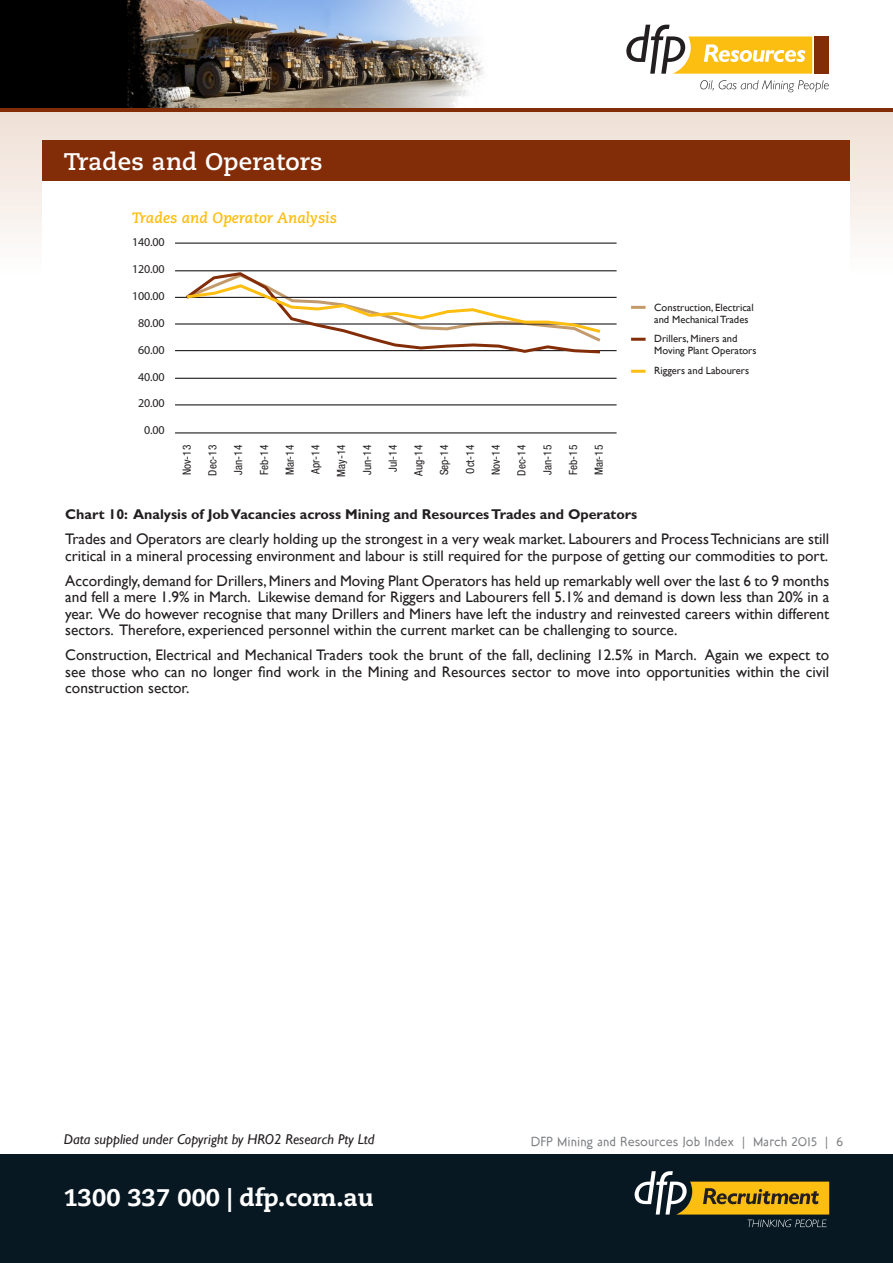
<style>
.page{position:relative;width:893px;height:1263px;background:#fff}
.page>*{position:absolute;margin:0;border:0;box-sizing:border-box;transform-origin:0 0}
.t1{font:800 24px "Caecilia LT Std";color:#fff}
.Article_heading{font:700 24px "Caecilia LT Std";letter-spacing:.01em;color:#fff}
.Body_text{font:15.3px/16.5px "Gill Sans";color:#231f20;text-align:justify}
.t2{font:italic 700 15px "Caecilia LT Std";color:#fdbe12}
.Graph_name_title{font:700 14.25px "Gill Sans";color:#231f20}
.Body_text-2{font:italic 14.25px "Gill Sans";color:#231f20}
.t3{font:13.5px "Gottomat";color:#7c7e81}
.t4{font:12px "Myriad Pro";letter-spacing:-.01em;color:#231f20}
.t5{font:condensed 11.25px "Helvetica Neue LT Std";color:#231f20}
.t6{font:10.5px/12px "Gill Sans";color:#231f20}
</style>
<div class="page">
<div style="left:0;top:1154px;width:893px;height:109px;background:#071822"></div>
<svg style="left:635px;top:1171px;width:194px;height:56px"></svg>
<div style="left:0;top:110px;width:893px;height:344px;background:linear-gradient(to bottom,#f1e5dd,#fff)"></div>
<div style="left:43px;top:141px;width:807px;height:315px;background:#fff"></div>
<div style="left:43px;top:140px;width:807px;height:41px;background:#832d08"></div>
<svg style="left:0;top:107px;width:893px;height:5px;fill:#832d08"></svg>
<img style="left:0;top:0;width:816px;height:107px">
<div style="left:814px;top:36px;width:15px;height:38px;background:#832d08"></div>
<svg style="left:700px;top:80px;width:129px;height:12px"></svg>
<svg style="left:626px;top:25px;width:186px;height:49px"></svg>
<hr style="left:175px;top:243px;width:442px;height:1px;background:#231f20">
<hr style="left:175px;top:270px;width:442px;height:1px;background:#231f20">
<hr style="left:175px;top:297px;width:442px;height:1px;background:#231f20">
<hr style="left:175px;top:323px;width:442px;height:2px;background:#231f20">
<hr style="left:175px;top:350px;width:442px;height:1px;background:#231f20">
<hr style="left:175px;top:378px;width:442px;height:1px;background:#231f20">
<hr style="left:175px;top:404px;width:442px;height:1px;background:#231f20">
<hr style="left:175px;top:432px;width:442px;height:1px;background:#231f20">
<hr style="left:631px;top:306px;width:15px;height:3px;background:#c39a6b">
<hr style="left:631px;top:338px;width:15px;height:3px;background:#832d08">
<hr style="left:631px;top:370px;width:15px;height:3px;background:#fdbe12">
<svg style="left:183px;top:271px;width:421px;height:83px"></svg>
<p class="Article_heading" style="left:64px;top:147px;width:260px">Trades and Operators</p>
<p class="t2" style="left:132px;top:209px;width:206px">Trades and Operator Analysis</p>
<p class="t4" style="left:132px;top:235px;width:34px">140.00</p>
<p class="t4" style="left:132px;top:262px;width:34px">120.00</p>
<p class="t4" style="left:132px;top:288px;width:34px">100.00</p>
<p class="t4" style="left:138px;top:315px;width:28px">80.00</p>
<p class="t4" style="left:138px;top:342px;width:28px">60.00</p>
<p class="t4" style="left:138px;top:369px;width:28px">40.00</p>
<p class="t4" style="left:138px;top:396px;width:28px">20.00</p>
<p class="t4" style="left:144px;top:423px;width:22px">0.00</p>
<p class="t5" style="left:180px;top:475px;width:32px;rotate:-90deg">Nov-13</p>
<p class="t5" style="left:206px;top:475px;width:32px;rotate:-90deg">Dec-13</p>
<p class="t5" style="left:232px;top:475px;width:31px;rotate:-90deg">Jan-14</p>
<p class="t5" style="left:258px;top:474px;width:31px;rotate:-90deg">Feb-14</p>
<p class="t5" style="left:283px;top:475px;width:32px;rotate:-90deg">Mar-14</p>
<p class="t5" style="left:309px;top:473px;width:30px;rotate:-90deg">Apr-14</p>
<p class="t5" style="left:335px;top:477px;width:34px;rotate:-90deg">May-14</p>
<p class="t5" style="left:361px;top:475px;width:31px;rotate:-90deg">Jun-14</p>
<p class="t5" style="left:592px;top:475px;width:32px;rotate:-90deg">Mar-15</p>
<p class="t5" style="left:386px;top:472px;width:29px;rotate:-90deg">Jul-14</p>
<p class="t5" style="left:412px;top:476px;width:32px;rotate:-90deg">Aug-14</p>
<p class="t5" style="left:438px;top:475px;width:32px;rotate:-90deg">Sep-14</p>
<p class="t5" style="left:464px;top:474px;width:30px;rotate:-90deg">Oct-14</p>
<p class="t5" style="left:489px;top:475px;width:32px;rotate:-90deg">Nov-14</p>
<p class="t5" style="left:515px;top:476px;width:32px;rotate:-90deg">Dec-14</p>
<p class="t5" style="left:541px;top:475px;width:31px;rotate:-90deg">Jan-15</p>
<p class="t5" style="left:567px;top:474px;width:31px;rotate:-90deg">Feb-15</p>
<p class="t6" style="left:654px;top:301px;width:101px">Construction, Electrical and Mechanical Trades</p>
<p class="t6" style="left:654px;top:332px;width:104px">Drillers, Miners and<br>Moving Plant Operators</p>
<p class="t6" style="left:654px;top:364px;width:96px">Riggers and Labourers</p>
<p class="Graph_name_title" style="left:65px;top:506px;width:574px">Chart 10: Analysis of Job Vacancies across Mining and Resources Trades and Operators</p>
<p class="Body_text" style="left:65px;top:531px;width:766px">Trades and Operators are clearly holding up the strongest in a very weak market. Labourers and Process Technicians are still critical in a mineral processing environment and labour is still required for the purpose of getting our commodities to port.</p>
<p class="Body_text" style="left:65px;top:573px;width:765px">Accordingly, demand for Drillers, Miners and Moving Plant Operators has held up remarkably well over the last 6 to 9 months and fell a mere 1.9% in March. Likewise demand for Riggers and Labourers fell 5.1% and demand is down less than 20% in a year. We do however recognise that many Drillers and Miners have left the industry and reinvested careers within different sectors. Therefore, experienced personnel within the current market can be challenging to source.</p>
<p class="Body_text" style="left:65px;top:647px;width:765px">Construction, Electrical and Mechanical Traders took the brunt of the fall, declining 12.5% in March. Again we expect to see those who can no longer find work in the Mining and Resources sector to move into opportunities within the civil construction sector.</p>
<p class="Body_text-2" style="left:64px;top:1130px;width:312px">Data supplied under Copyright by HRO2 Research Pty Ltd</p>
<p class="t1" style="left:64px;top:1182px;width:312px">1300 337 000 | dfp.com.au</p>
<p class="t3" style="left:531px;top:1134px;width:314px">DFP Mining and Resources Job Index | March 2015 | 6</p>
</div>
